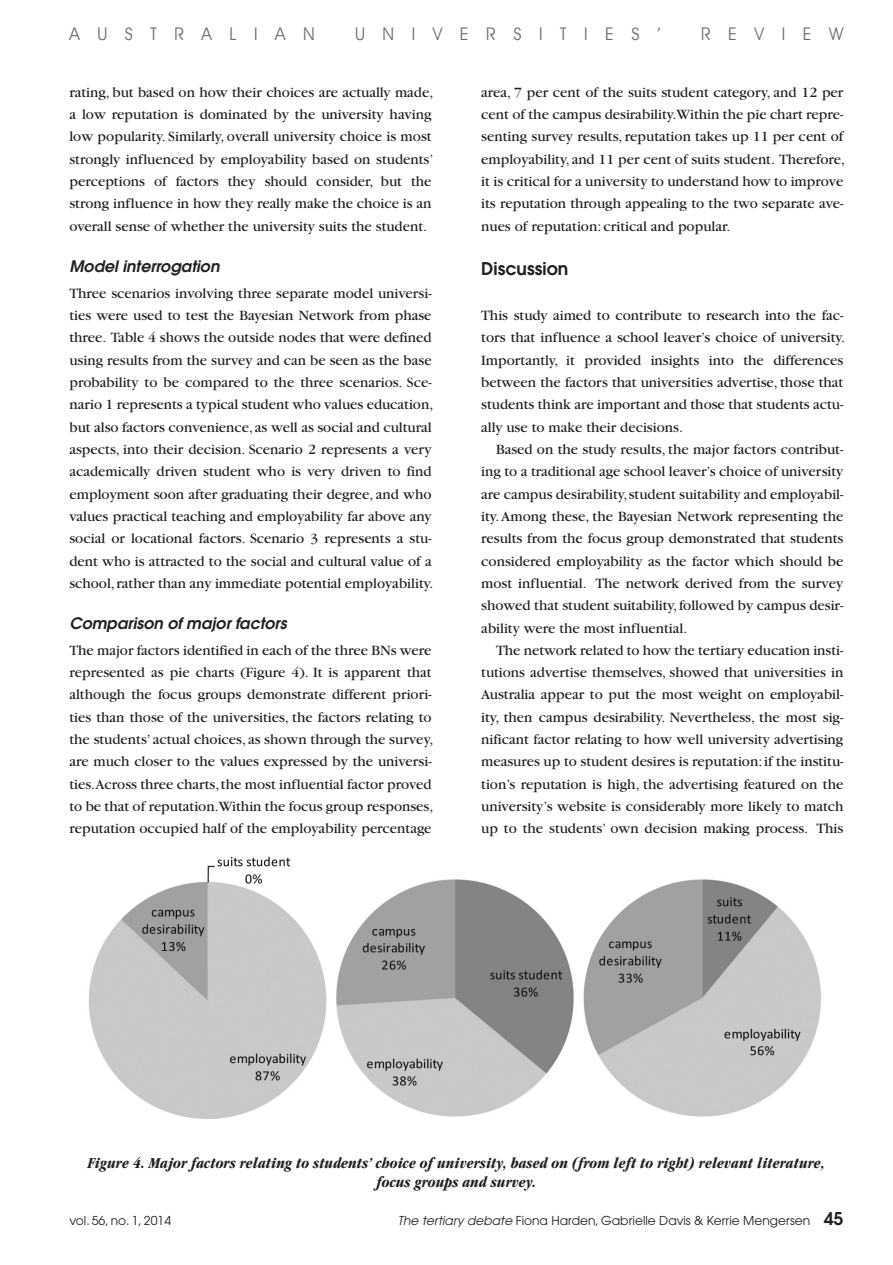
<style>
.page{position:relative;width:893px;height:1265px;background:#fff}
.page>*{position:absolute;margin:0;border:0;box-sizing:border-box;transform-origin:0 0}
.t1{font:17.5px "Avant Garde Bk BT Book";letter-spacing:1em;color:#6c6d70}
.Heading_4__sub_headi{font:600 17.5px "Avant Garde";color:#231f20}
.Table_H1{font:italic 700 condensed 15.75px/18.9px "Garamond";color:#231f20;text-align:center}
.Heading_5__sub_head{font:italic 600 15.75px "Avant Garde";color:#231f20}
.Body_Text_1st_Para{font:14.88px/22.4px "Garamond";color:#231f20}
.Body_Text{font:14.88px/22.4px "Garamond";color:#231f20;text-align:justify}
.t2{font:12.25px "Avant Garde";color:#231f20}
.s1{font-style:italic}
.s2{font-weight:600;font-size:17.5px}
</style>
<div class="page">
<img style="left:89px;top:856px;width:732px;height:263px">
<p class="t1" style="left:69px;top:24px;width:247px">AUSTRALIAN</p>
<p class="t1" style="left:355px;top:24px;width:307px">UNIVERSITIES’</p>
<p class="t1" style="left:701px;top:24px;width:144px">REVIEW</p>
<p class="Body_Text_1st_Para" style="left:69px;top:81px;width:365px">rating, but based on how their choices are actually made, a low reputation is dominated by the university having low popularity. Similarly, overall university choice is most strongly influenced by employability based on students’ perceptions of factors they should consider, but the strong influence in how they really make the choice is an overall sense of whether the university suits the student.</p>
<p class="Heading_5__sub_head" style="left:69px;top:256px;width:152px">Model interrogation</p>
<p class="Body_Text_1st_Para" style="left:69px;top:282px;width:365px">Three scenarios involving three separate model universi&shy;ties were used to test the Bayesian Network from phase three. Table 4 shows the outside nodes that were defined using results from the survey and can be seen as the base probability to be compared to the three scenarios. Sce&shy;nario 1 represents a typical student who values education, but also factors convenience, as well as social and cultural aspects, into their decision. Scenario 2 represents a very academically driven student who is very driven to find employment soon after graduating their degree, and who values practical teaching and employability far above any social or locational factors. Scenario 3 represents a stu&shy;dent who is attracted to the social and cultural value of a school, rather than any immediate potential employability.</p>
<p class="Heading_5__sub_head" style="left:69px;top:613px;width:219px">Comparison of major factors</p>
<p class="Body_Text_1st_Para" style="left:69px;top:639px;width:365px">The major factors identified in each of the three BNs were represented as pie charts (Figure 4). It is apparent that although the focus groups demonstrate different priori&shy;ties than those of the universities, the factors relating to the students’ actual choices, as shown through the survey, are much closer to the values expressed by the universi&shy;ties.Across three charts, the most influential factor proved to be that of reputation.Within the focus group responses, reputation occupied half of the employability percentage</p>
<p class="Body_Text_1st_Para" style="left:481px;top:81px;width:365px">area, 7 per cent of the suits student category, and 12 per cent of the campus desirability.Within the pie chart repre&shy;senting survey results, reputation takes up 11 per cent of employability, and 11 per cent of suits student. Therefore, it is critical for a university to understand how to improve its reputation through appealing to the two separate ave&shy;nues of reputation: critical and popular.</p>
<p class="Heading_4__sub_headi" style="left:481px;top:257px;width:89px">Discussion</p>
<p class="Body_Text_1st_Para" style="left:481px;top:304px;width:365px;text-align:justify">This study aimed to contribute to research into the fac&shy;tors that influence a school leaver’s choice of university.<br>Importantly, it provided insights into the differences between the factors that universities advertise, those that students think are important and those that students actu&shy;ally use to make their decisions.</p>
<p class="Body_Text" style="left:481px;top:438px;width:364px;text-indent:15px">Based on the study results, the major factors contribut&shy;ing to a traditional age school leaver’s choice of university are campus desirability, student suitability and employabil&shy;ity. Among these, the Bayesian Network representing the results from the focus group demonstrated that students considered employability as the factor which should be most influential. The network derived from the survey showed that student suitability, followed by campus desir&shy;ability were the most influential.</p>
<p class="Body_Text" style="left:481px;top:639px;width:364px;text-indent:15px">The network related to how the tertiary education insti&shy;tutions advertise themselves, showed that universities in Australia appear to put the most weight on employabil&shy;ity, then campus desirability. Nevertheless, the most sig&shy;nificant factor relating to how well university advertising measures up to student desires is reputation: if the institu&shy;tion’s reputation is high, the advertising featured on the university’s website is considerably more likely to match up to the students’ own decision making process. This</p>
<p class="Table_H1" style="left:88px;top:1153px;width:738px">Figure 4. Major factors relating to students’ choice of university, based on (from left to right) relevant literature, focus groups and survey.</p>
<p class="t2" style="left:69px;top:1214px;width:103px">vol. 56, no. 1, 2014</p>
<p class="t2" style="left:398px;top:1214px;width:447px"><span class="s1">The tertiary debate</span> Fiona Harden, Gabrielle Davis &amp; Kerrie Mengersen <span class="s2">45</span></p>
</div>
